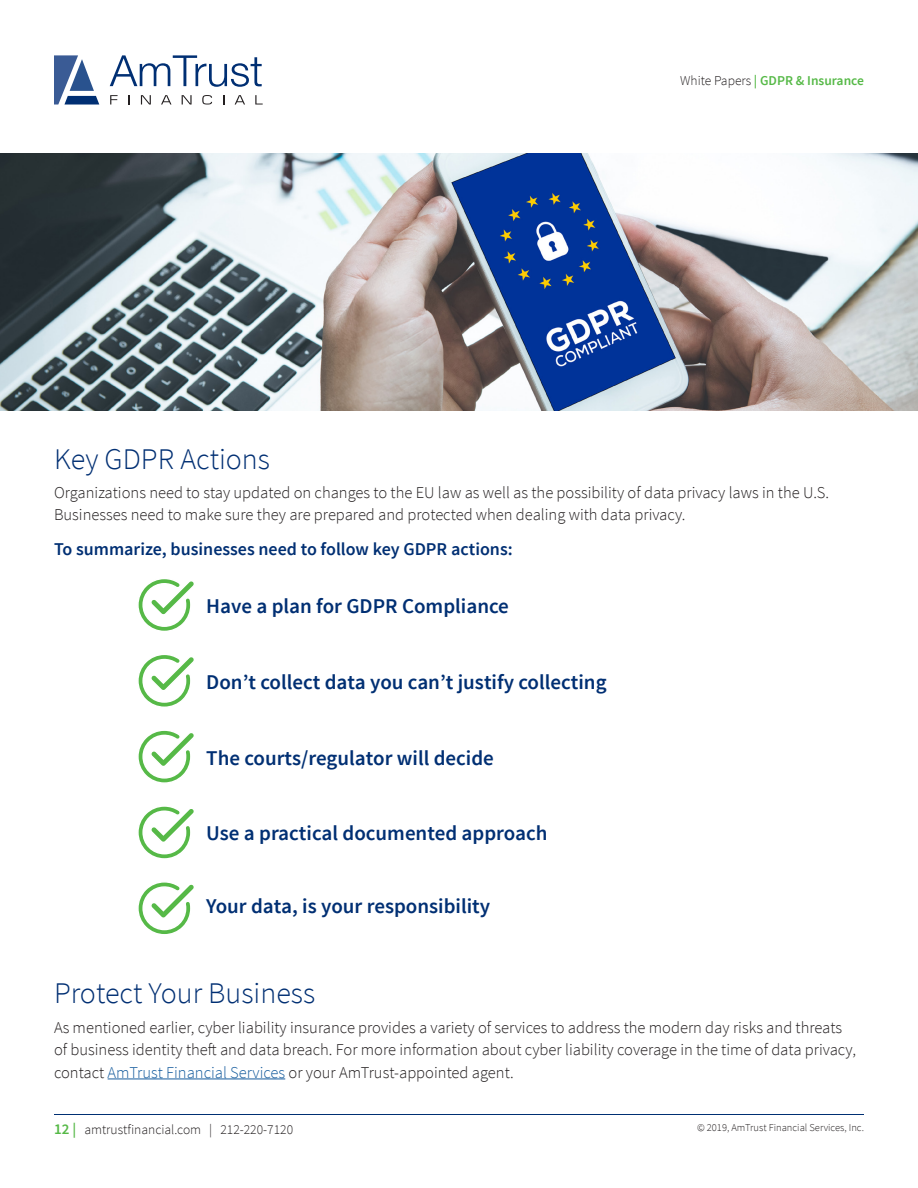
<style>
.page{position:relative;width:918px;height:1188px;background:#fff}
.page>*{position:absolute;margin:0;border:0;box-sizing:border-box;transform-origin:0 0}
.Headline_1{font:300 30px "Source Sans Pro";color:#002f73}
.Headline_2{font:600 21px "Source Sans Pro";color:#002f73}
.Headline_3{font:600 18px "Source Sans Pro";color:#002f73}
.Body{font:300 16.5px/22.5px "Source Sans Pro";color:#231f20}
.t1{font:300 13.5px "Source Sans Pro";color:#231f20}
.t2{font:600 13.5px "Source Sans Pro";color:#56b947}
.t3{font:300 10.5px "Source Sans Pro";color:#231f20}
.s1{font-weight:300;color:#231f20}
.s2{color:#175d9e}
.s3{font-weight:600;font-size:15px;color:#56b947}
</style>
<div class="page">
<svg style="left:110px;top:55px;width:152px;height:32px"></svg>
<svg style="left:110px;top:95px;width:8px;height:10px"></svg>
<svg style="left:141px;top:95px;width:10px;height:10px"></svg>
<svg style="left:161px;top:95px;width:10px;height:10px"></svg>
<svg style="left:182px;top:95px;width:10px;height:10px"></svg>
<svg style="left:202px;top:95px;width:10px;height:10px"></svg>
<svg style="left:235px;top:95px;width:10px;height:10px"></svg>
<svg style="left:255px;top:95px;width:8px;height:10px"></svg>
<svg style="left:54px;top:55px;width:45px;height:50px"></svg>
<hr style="left:54px;top:1114px;width:810px;height:1px;background:#002f73">
<hr style="left:108px;top:1079px;width:177px;height:1px;background:#175d9e">
<svg style="left:138px;top:579px;width:56px;height:52px"></svg>
<svg style="left:138px;top:655px;width:56px;height:52px"></svg>
<svg style="left:138px;top:730px;width:56px;height:53px"></svg>
<svg style="left:138px;top:806px;width:56px;height:53px"></svg>
<svg style="left:138px;top:882px;width:56px;height:52px"></svg>
<img style="left:0;top:153px;width:918px;height:257px">
<p class="t2" style="left:680px;top:72px;width:185px"><span class="s1">White Papers</span> | GDPR &amp; Insurance</p>
<p class="Headline_1" style="left:54px;top:440px;width:218px">Key GDPR Actions</p>
<p class="Body" style="left:54px;top:481px;width:777px">Organizations need to stay updated on changes to the EU law as well as the possibility of data privacy laws in the U.S.<br>Businesses need to make sure they are prepared and protected when dealing with data privacy.</p>
<p class="Headline_3" style="left:54px;top:538px;width:460px">To summarize, businesses need to follow key GDPR actions:</p>
<p class="Headline_2" style="left:206px;top:593px;width:304px">Have a plan for GDPR Compliance</p>
<p class="Headline_2" style="left:206px;top:668px;width:402px">Don’t collect data you can’t justify collecting</p>
<p class="Headline_2" style="left:206px;top:744px;width:289px">The courts/regulator will decide</p>
<p class="Headline_2" style="left:206px;top:820px;width:343px">Use a practical documented approach</p>
<p class="Headline_2" style="left:206px;top:893px;width:286px">Your data, is your responsibility</p>
<p class="Headline_1" style="left:54px;top:975px;width:263px">Protect Your Business</p>
<p class="Body" style="left:54px;top:1016px;width:803px">As mentioned earlier, cyber liability insurance provides a variety of services to address the modern day risks and threats of business identity theft and data breach. For more information about cyber liability coverage in the time of data privacy, contact <span class="s2">AmTrust Financial Services</span> or your AmTrust-appointed agent.</p>
<p class="t1" style="left:54px;top:1121px;width:241px"><span class="s3">12 |</span> amtrustfinancial.com | 212-220-7120</p>
<p class="t3" style="left:697px;top:1121px;width:168px">© 2019, AmTrust Financial Services, Inc.</p>
</div>
